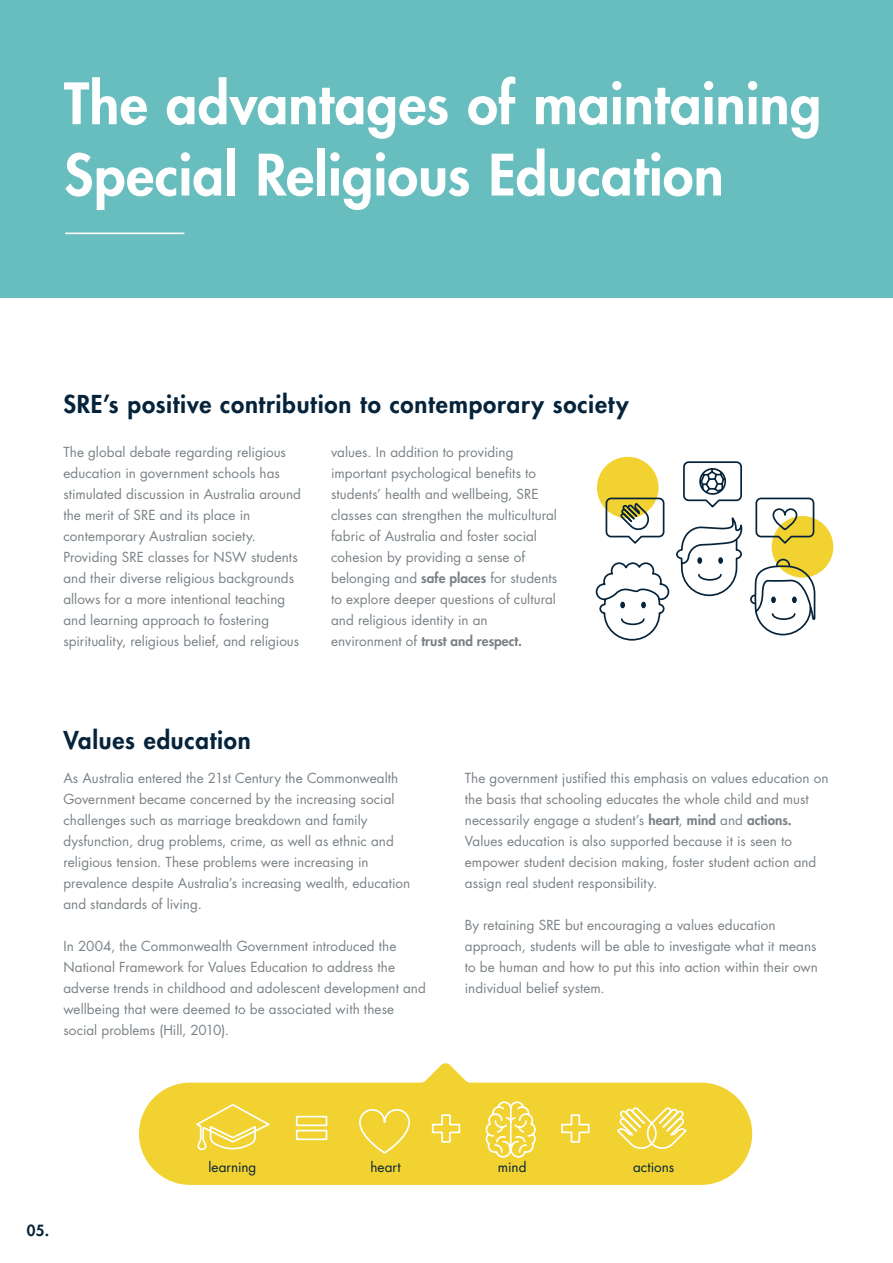
<style>
.page{position:relative;width:893px;height:1263px;background:#fff}
.page>*{position:absolute;margin:0;border:0;box-sizing:border-box;transform-origin:0 0}
.t1{font:800 55.5px/71.2px "Futura LT";letter-spacing:.005em;color:#fff}
.t2{font:800 24px "Futura LT";letter-spacing:.03em;color:#05233a}
.t3{font:800 15px "Futura LT";color:#05233a}
.t4{font:13.5px/21px "Futura LT";letter-spacing:.005em;color:#7a8186}
.t5{font:13.5px "Futura LT";letter-spacing:.005em;color:#05233a}
.s1{font-weight:800}
</style>
<div class="page">
<hr style="left:892px;top:375px;width:1px;height:888px;background:#f1d231">
<svg style="left:139px;top:1063px;width:613px;height:122px;fill:#f1d231"></svg>
<div style="left:0;top:0;width:893px;height:298px;background:#68bdbf"></div>
<hr style="left:66px;top:232px;width:118px;height:2px;background:#fff">
<div style="left:772px;top:516px;width:61px;height:62px;background:#f1d231;border-radius:50%"></div>
<svg style="left:295px;top:1115px;width:33px;height:26px"></svg>
<svg style="left:358px;top:1108px;width:53px;height:47px;background:#f2d647"></svg>
<svg style="left:193px;top:1103px;width:79px;height:49px;background:#f2d84e"></svg>
<svg style="left:431px;top:1113px;width:30px;height:30px"></svg>
<svg style="left:560px;top:1113px;width:30px;height:30px"></svg>
<svg style="left:615px;top:1105px;width:73px;height:45px;background:#f3db5e"></svg>
<svg style="left:485px;top:1100px;width:52px;height:58px;background:#f4dc5f"></svg>
<svg style="left:595px;top:460px;width:148px;height:181px"></svg>
<svg style="left:750px;top:558px;width:66px;height:78px"></svg>
<svg style="left:755px;top:497px;width:60px;height:48px"></svg>
<h1 class="t1" style="left:64px;top:67px;width:759px">The advantages of maintaining<br>Special Religious Education</h1>
<h2 class="t2" style="left:63px;top:388px;width:567px">SRE’s positive contribution to contemporary society</h2>
<p class="t4" style="left:63px;top:441px;width:239px">The global debate regarding religious education in government schools has stimulated discussion in Australia around the merit of SRE and its place in contemporary Australian society.<br>Providing SRE classes for NSW students and their diverse religious backgrounds allows for a more intentional teaching and learning approach to fostering spirituality, religious belief, and religious</p>
<p class="t4" style="left:331px;top:441px;width:228px">values. In addition to providing important psychological benefits to students’ health and wellbeing, SRE classes can strengthen the multicultural fabric of Australia and foster social cohesion by providing a sense of belonging and <span class="s1">safe places</span> for students to explore deeper questions of cultural and religious identity in an environment of <span class="s1">trust and respect.</span></p>
<h2 class="t2" style="left:63px;top:724px;width:189px">Values education</h2>
<p class="t4" style="left:63px;top:768px;width:348px">As Australia entered the 21st Century the Commonwealth Government became concerned by the increasing social challenges such as marriage breakdown and family dysfunction, drug problems, crime, as well as ethnic and religious tension. These problems were increasing in prevalence despite Australia’s increasing wealth, education and standards of living.</p>
<p class="t4" style="left:63px;top:936px;width:364px">In 2004, the Commonwealth Government introduced the National Framework for Values Education to address the adverse trends in childhood and adolescent development and wellbeing that were deemed to be associated with these social problems (Hill, 2010).</p>
<p class="t4" style="left:465px;top:768px;width:365px">The government justified this emphasis on values education on the basis that schooling educates the whole child and must necessarily engage a student’s <span class="s1">heart</span>, <span class="s1">mind</span> and <span class="s1">actions.<br></span>Values education is also supported because it is seen to empower student decision making, foster student action and assign real student responsibility.</p>
<p class="t4" style="left:465px;top:915px;width:355px">By retaining SRE but encouraging a values education approach, students will be able to investigate what it means to be human and how to put this into action within their own individual belief system.</p>
<p class="t3" style="left:27px;top:1220px;width:24px">05.</p>
<p class="t5" style="left:208px;top:1159px;width:50px">learning</p>
<p class="t5" style="left:370px;top:1159px;width:32px">heart</p>
<p class="t5" style="left:498px;top:1159px;width:30px">mind</p>
<p class="t5" style="left:633px;top:1159px;width:43px">actions</p>
</div>
